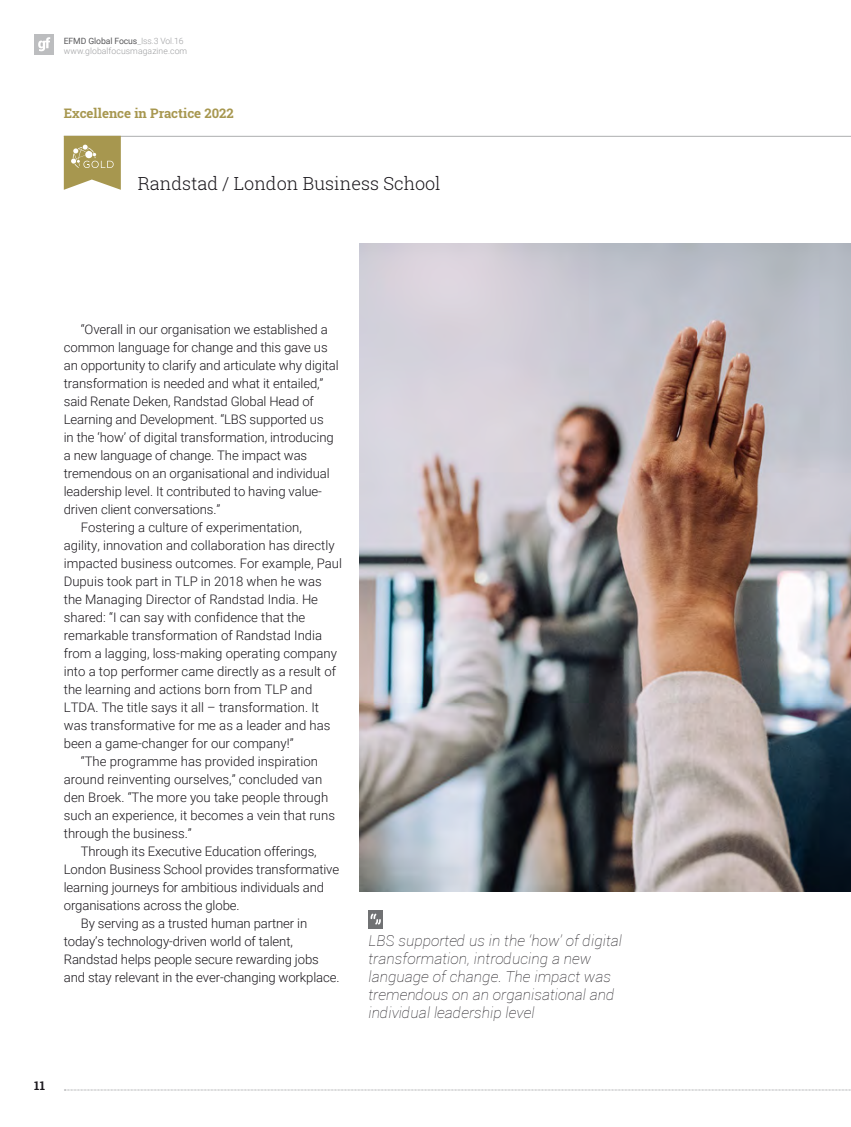
<style>
.page{position:relative;width:851px;height:1127px;background:#fff}
.page>*{position:absolute;margin:0;border:0;box-sizing:border-box;transform-origin:0 0}
.t1{font:300 18px "Roboto Slab";color:#1a171c}
.t2{font:italic 100 15px/18px "Roboto";letter-spacing:.01em;color:#1a171c}
.t3{font:300 13.2px "Roboto";letter-spacing:-.01em;color:#1a171c}
.t4{font:700 13.2px "Roboto Slab";color:#a7974f}
.t5{font:700 12px "Roboto Slab";color:#1a171c}
.t6{font:300 8.7px/10.1px "Roboto";letter-spacing:.01em;color:#9d9ea0}
.s1{font-weight:400;color:#58585a}
</style>
<div class="page">
<svg style="left:64px;top:1089px;width:787px;height:1px"></svg>
<div style="left:34px;top:34px;width:20px;height:20px;background:#bcbdbf"></div>
<svg style="left:38px;top:37px;width:12px;height:14px"></svg>
<hr style="left:64px;top:136px;width:786px;height:1px;background:#b1b3b4">
<svg style="left:64px;top:136px;width:57px;height:54px;background:#b5a86c"></svg>
<div style="left:368px;top:910px;width:15px;height:18px;background:#707173"></div>
<svg style="left:370px;top:913px;width:11px;height:11px"></svg>
<img style="left:360px;top:244px;width:490px;height:648px">
<p class="t6" style="left:64px;top:35px;width:125px"><span class="s1">EFMD Global Focus</span>_Iss.3 Vol.16 www.globalfocusmagazine.com</p>
<p class="t4" style="left:64px;top:104px;width:171px">Excellence in Practice 2022</p>
<h1 class="t1" style="left:138px;top:171px;width:304px">Randstad / London Business School</h1>
<p class="t3" style="left:81px;top:320px;width:248px">“Overall in our organisation we established a</p>
<p class="t3" style="left:64px;top:338px;width:265px">common language for change and this gave us</p>
<p class="t3" style="left:64px;top:356px;width:276px">an opportunity to clarify and articulate why digital</p>
<p class="t3" style="left:64px;top:374px;width:261px">transformation is needed and what it entailed,”</p>
<p class="t3" style="left:64px;top:392px;width:252px">said Renate Deken, Randstad Global Head of</p>
<p class="t3" style="left:64px;top:410px;width:261px">Learning and Development. “LBS supported us</p>
<p class="t3" style="left:64px;top:428px;width:271px">in the ‘how’ of digital transformation, introducing</p>
<p class="t3" style="left:64px;top:446px;width:245px">a new language of change. The impact was</p>
<p class="t3" style="left:64px;top:464px;width:267px">tremendous on an organisational and individual</p>
<p class="t3" style="left:64px;top:482px;width:259px">leadership level. It contributed to having value-</p>
<p class="t3" style="left:64px;top:500px;width:158px">driven client conversations.”</p>
<p class="t3" style="left:81px;top:518px;width:222px">Fostering a culture of experimentation,</p>
<p class="t3" style="left:64px;top:536px;width:272px">agility, innovation and collaboration has directly</p>
<p class="t3" style="left:64px;top:554px;width:280px">impacted business outcomes. For example, Paul</p>
<p class="t3" style="left:64px;top:572px;width:259px">Dupuis took part in TLP in 2018 when he was</p>
<p class="t3" style="left:64px;top:590px;width:256px">the Managing Director of Randstad India. He</p>
<p class="t3" style="left:64px;top:608px;width:243px">shared: “I can say with confidence that the</p>
<p class="t3" style="left:64px;top:626px;width:260px">remarkable transformation of Randstad India</p>
<p class="t3" style="left:64px;top:644px;width:275px">from a lagging, loss-making operating company</p>
<p class="t3" style="left:64px;top:662px;width:274px">into a top performer came directly as a result of</p>
<p class="t3" style="left:64px;top:680px;width:250px">the learning and actions born from TLP and</p>
<p class="t3" style="left:64px;top:698px;width:257px">LTDA. The title says it all – transformation. It</p>
<p class="t3" style="left:64px;top:716px;width:268px">was transformative for me as a leader and has</p>
<p class="t3" style="left:64px;top:734px;width:231px">been a game-changer for our company!”</p>
<p class="t3" style="left:81px;top:752px;width:239px">“The programme has provided inspiration</p>
<p class="t3" style="left:64px;top:770px;width:260px">around reinventing ourselves,” concluded van</p>
<p class="t3" style="left:64px;top:788px;width:266px">den Broek. “The more you take people through</p>
<p class="t3" style="left:64px;top:806px;width:272px">such an experience, it becomes a vein that runs</p>
<p class="t3" style="left:64px;top:824px;width:129px">through the business.”</p>
<p class="t3" style="left:81px;top:842px;width:237px">Through its Executive Education offerings,</p>
<p class="t3" style="left:64px;top:860px;width:277px">London Business School provides transformative</p>
<p class="t3" style="left:64px;top:878px;width:262px">learning journeys for ambitious individuals and</p>
<p class="t3" style="left:64px;top:896px;width:177px">organisations across the globe.</p>
<p class="t3" style="left:81px;top:914px;width:228px">By serving as a trusted human partner in</p>
<p class="t3" style="left:64px;top:932px;width:231px">today’s technology-driven world of talent,</p>
<p class="t3" style="left:64px;top:950px;width:256px">Randstad helps people secure rewarding jobs</p>
<p class="t3" style="left:64px;top:968px;width:277px">and stay relevant in the ever-changing workplace.</p>
<p class="t5" style="left:34px;top:1077px;width:12px">11</p>
<p class="t2" style="left:368px;top:931px;width:255px">LBS supported us in the ‘how’ of digital transformation, introducing a new language of change. The impact was tremendous on an organisational and individual leadership level</p>
</div>
